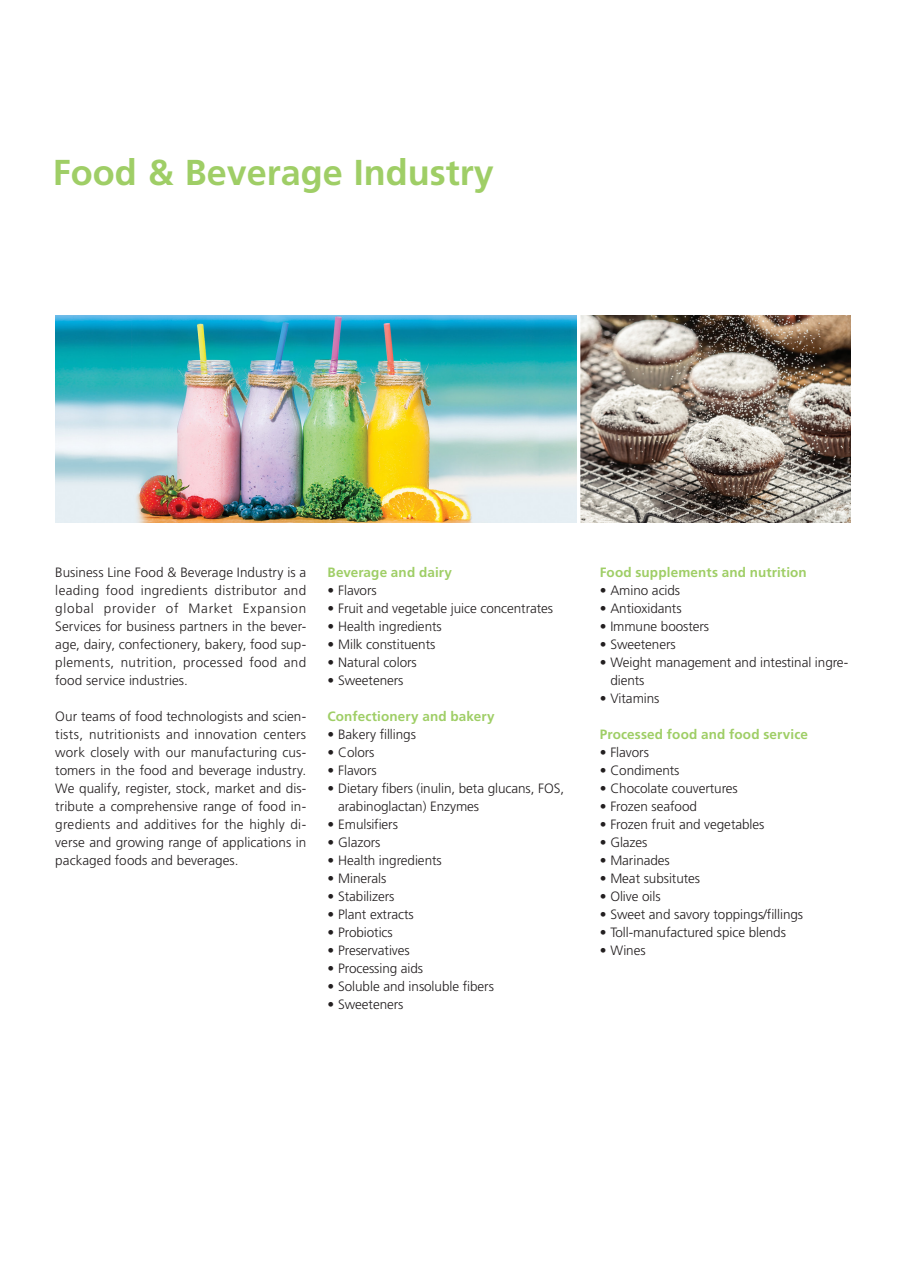
<style>
.page{position:relative;width:906px;height:1263px;background:#fff}
.page>*{position:absolute;margin:0;border:0;box-sizing:border-box;transform-origin:0 0}
.t1{font:700 36px "Frutiger LT Pro";color:#9fce66}
.t2{font:300 13.5px/18px "Frutiger LT Pro";letter-spacing:-.005em;color:#231f20;text-align:justify}
.t3{font:700 13.5px "Frutiger LT Pro";letter-spacing:.01em;color:#9fce66}
</style>
<div class="page">
<img style="left:580px;top:316px;width:270px;height:207px">
<svg style="left:576px;top:315px;width:1px;height:208px"></svg>
<img style="left:55px;top:316px;width:521px;height:207px">
<h1 class="t1" style="left:53px;top:151px;width:443px">Food &amp; Beverage Industry</h1>
<p class="t2" style="left:55px;top:563px;width:252px">Business Line Food &amp; Beverage Industry is a leading food ingredients distributor and global provider of Market Expansion Services for business partners in the bever&shy;age, dairy, confectionery, bakery, food sup&shy;plements, nutrition, processed food and food service industries.</p>
<p class="t2" style="left:55px;top:707px;width:252px">Our teams of food technologists and scien&shy;tists, nutritionists and innovation centers work closely with our manufacturing cus&shy;tomers in the food and beverage industry.<br>We qualify, register, stock, market and dis&shy;tribute a comprehensive range of food in&shy;gredients and additives for the highly di&shy;verse and growing range of applications in packaged foods and beverages.</p>
<p class="t3" style="left:327px;top:564px;width:126px">Beverage and dairy</p>
<p class="t2" style="left:327px;top:581px;width:51px">• Flavors</p>
<p class="t2" style="left:327px;top:599px;width:227px">• Fruit and vegetable juice concentrates</p>
<p class="t2" style="left:327px;top:617px;width:116px">• Health ingredients</p>
<p class="t2" style="left:327px;top:635px;width:109px">• Milk constituents</p>
<p class="t2" style="left:327px;top:653px;width:91px">• Natural colors</p>
<p class="t2" style="left:327px;top:671px;width:78px">• Sweeteners</p>
<p class="t3" style="left:327px;top:708px;width:169px">Confectionery and bakery</p>
<p class="t2" style="left:327px;top:725px;width:90px">• Bakery fillings</p>
<p class="t2" style="left:327px;top:743px;width:49px">• Colors</p>
<p class="t2" style="left:327px;top:761px;width:51px">• Flavors</p>
<p class="t2" style="left:338px;top:779px;width:228px;text-indent:-11px">• Dietary fibers (inulin, beta glucans, FOS, arabinoglactan) Enzymes</p>
<p class="t2" style="left:327px;top:815px;width:72px">• Emulsifiers</p>
<p class="t2" style="left:327px;top:833px;width:54px">• Glazors</p>
<p class="t2" style="left:327px;top:851px;width:116px">• Health ingredients</p>
<p class="t2" style="left:327px;top:869px;width:60px">• Minerals</p>
<p class="t2" style="left:327px;top:887px;width:68px">• Stabilizers</p>
<p class="t2" style="left:327px;top:905px;width:88px">• Plant extracts</p>
<p class="t2" style="left:327px;top:923px;width:67px">• Probiotics</p>
<p class="t2" style="left:327px;top:941px;width:84px">• Preservatives</p>
<p class="t2" style="left:327px;top:959px;width:97px">• Processing aids</p>
<p class="t2" style="left:327px;top:977px;width:168px">• Soluble and insoluble fibers</p>
<p class="t2" style="left:327px;top:995px;width:78px">• Sweeteners</p>
<p class="t3" style="left:600px;top:564px;width:209px">Food supplements and nutrition</p>
<p class="t2" style="left:600px;top:581px;width:82px">• Amino acids</p>
<p class="t2" style="left:600px;top:599px;width:83px">• Antioxidants</p>
<p class="t2" style="left:600px;top:617px;width:111px">• Immune boosters</p>
<p class="t2" style="left:600px;top:635px;width:78px">• Sweeteners</p>
<p class="t2" style="left:610px;top:653px;width:239px;text-indent:-11px">• Weight management and intestinal ingre&shy;dients</p>
<p class="t2" style="left:600px;top:689px;width:61px">• Vitamins</p>
<p class="t3" style="left:600px;top:726px;width:210px">Processed food and food service</p>
<p class="t2" style="left:600px;top:743px;width:51px">• Flavors</p>
<p class="t2" style="left:600px;top:761px;width:81px">• Condiments</p>
<p class="t2" style="left:600px;top:779px;width:140px">• Chocolate couvertures</p>
<p class="t2" style="left:600px;top:797px;width:99px">• Frozen seafood</p>
<p class="t2" style="left:600px;top:815px;width:166px">• Frozen fruit and vegetables</p>
<p class="t2" style="left:600px;top:833px;width:49px">• Glazes</p>
<p class="t2" style="left:600px;top:851px;width:72px">• Marinades</p>
<p class="t2" style="left:600px;top:869px;width:102px">• Meat subsitutes</p>
<p class="t2" style="left:600px;top:887px;width:63px">• Olive oils</p>
<p class="t2" style="left:600px;top:905px;width:205px">• Sweet and savory toppings/fillings</p>
<p class="t2" style="left:600px;top:923px;width:188px">• Toll-manufactured spice blends</p>
<p class="t2" style="left:600px;top:941px;width:47px">• Wines</p>
</div>
